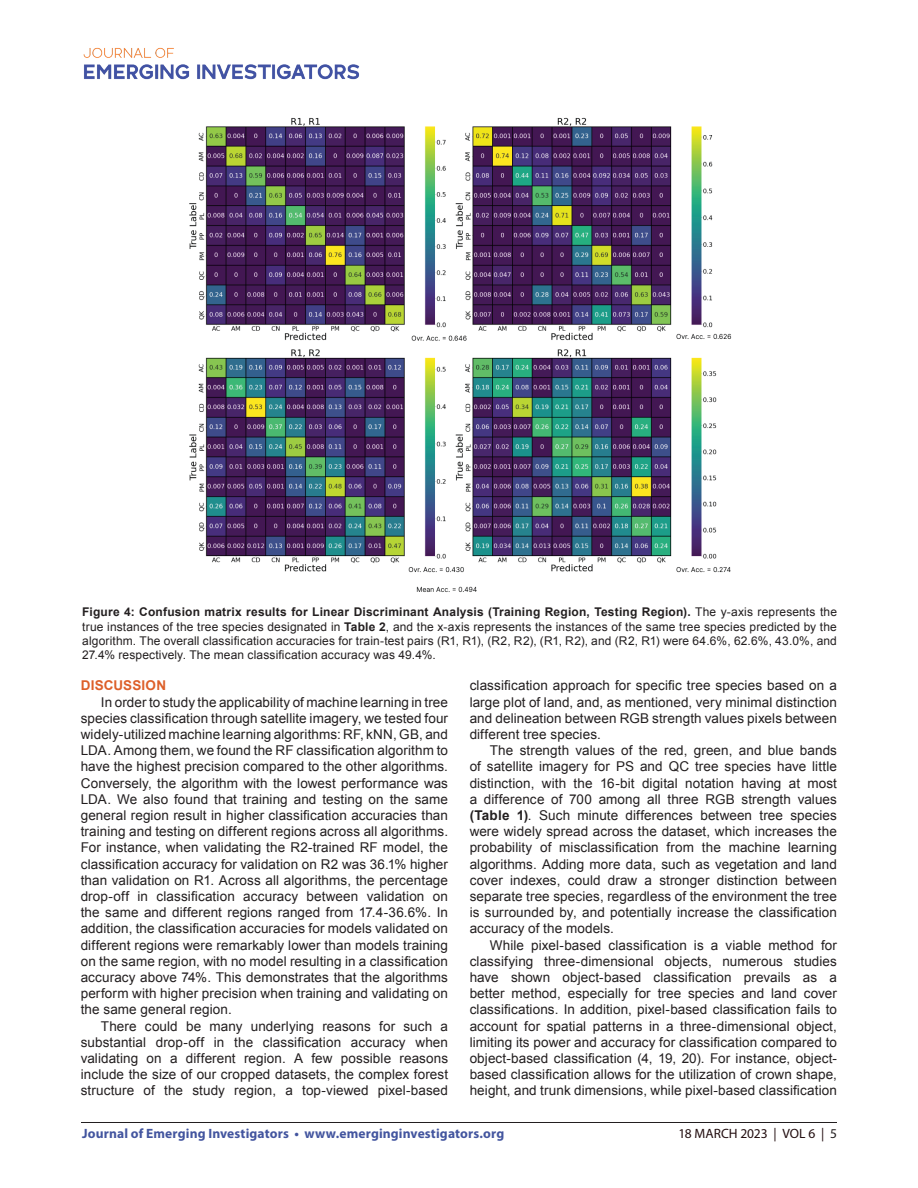
<style>
.page{position:relative;width:918px;height:1188px;background:#fff}
.page>*{position:absolute;margin:0;border:0;box-sizing:border-box;transform-origin:0 0}
.t1{font:13.5px/16.2px "Arial";letter-spacing:.005em;color:#231f20;text-align:justify}
.t2{font:700 13.5px "Myriad Pro";letter-spacing:.01em;color:#43559f}
.t3{font:13.5px "Myriad Pro";letter-spacing:-.005em;color:#230e10}
.t4{font:700 13.5px "Arial";letter-spacing:.015em;color:#dd602a}
.t5{font:12px/14.4px "Arial";letter-spacing:.01em;color:#231f20;text-align:justify}
.s1{font-weight:700}
.s2{color:#231f20}
</style>
<div class="page">
<hr style="left:81px;top:1122px;width:756px;height:1px;background:#231f20">
<img style="left:83px;top:47px;width:277px;height:33px">
<img style="left:189px;top:117px;width:543px;height:475px">
<p class="t5" style="left:82px;top:605px;width:756px"><span class="s1">Figure 4: Confusion matrix results for Linear Discriminant Analysis (Training Region, Testing Region).</span> The y-axis represents the true instances of the tree species designated in <span class="s1">Table 2</span>, and the x-axis represents the instances of the same tree species predicted by the algorithm. The overall classification accuracies for train-test pairs (R1, R1), (R2, R2), (R1, R2), and (R2, R1) were 64.6%, 62.6%, 43.0%, and 27.4% respectively. The mean classification accuracy was 49.4%.</p>
<p class="t4" style="left:81px;top:677px;width:87px">DISCUSSION</p>
<p class="t1" style="left:81px;top:694px;width:369px;text-indent:20px">In order to study the applicability of machine learning in tree species classification through satellite imagery, we tested four widely-utilized machine learning algorithms: RF, kNN, GB, and LDA. Among them, we found the RF classification algorithm to have the highest precision compared to the other algorithms.<br>Conversely, the algorithm with the lowest performance was LDA. We also found that training and testing on the same general region result in higher classification accuracies than training and testing on different regions across all algorithms.<br>For instance, when validating the R2-trained RF model, the classification accuracy for validation on R2 was 36.1% higher than validation on R1. Across all algorithms, the percentage drop-off in classification accuracy between validation on the same and different regions ranged from 17.4-36.6%. In addition, the classification accuracies for models validated on different regions were remarkably lower than models training on the same region, with no model resulting in a classification accuracy above 74%. This demonstrates that the algorithms perform with higher precision when training and validating on the same general region.</p>
<p class="t1" style="left:81px;top:1018px;width:369px;text-indent:20px">There could be many underlying reasons for such a substantial drop-off in the classification accuracy when validating on a different region. A few possible reasons include the size of our cropped datasets, the complex forest structure of the study region, a top-viewed pixel-based</p>
<p class="t1" style="left:470px;top:678px;width:369px">classification approach for specific tree species based on a large plot of land, and, as mentioned, very minimal distinction and delineation between RGB strength values pixels between different tree species.</p>
<p class="t1" style="left:470px;top:742px;width:369px;text-indent:20px">The strength values of the red, green, and blue bands of satellite imagery for PS and QC tree species have little distinction, with the 16-bit digital notation having at most a difference of 700 among all three RGB strength values <span class="s1">(Table 1)</span>. Such minute differences between tree species were widely spread across the dataset, which increases the probability of misclassification from the machine learning algorithms. Adding more data, such as vegetation and land cover indexes, could draw a stronger distinction between separate tree species, regardless of the environment the tree is surrounded by, and potentially increase the classification accuracy of the models.</p>
<p class="t1" style="left:470px;top:937px;width:369px;text-indent:20px">While pixel-based classification is a viable method for classifying three-dimensional objects, numerous studies have shown object-based classification prevails as a better method, especially for tree species and land cover classifications. In addition, pixel-based classification fails to account for spatial patterns in a three-dimensional object, limiting its power and accuracy for classification compared to object-based classification (4, 19, 20). For instance, object&shy;based classification allows for the utilization of crown shape, height, and trunk dimensions, while pixel-based classification</p>
<p class="t2" style="left:82px;top:1125px;width:424px">Journal of Emerging Investigators • www.emerginginvestigators.org</p>
<p class="t3" style="left:678px;top:1125px;width:160px">18 MARCH 2023 | VOL 6 | <span class="s2">5</span></p>
</div>
